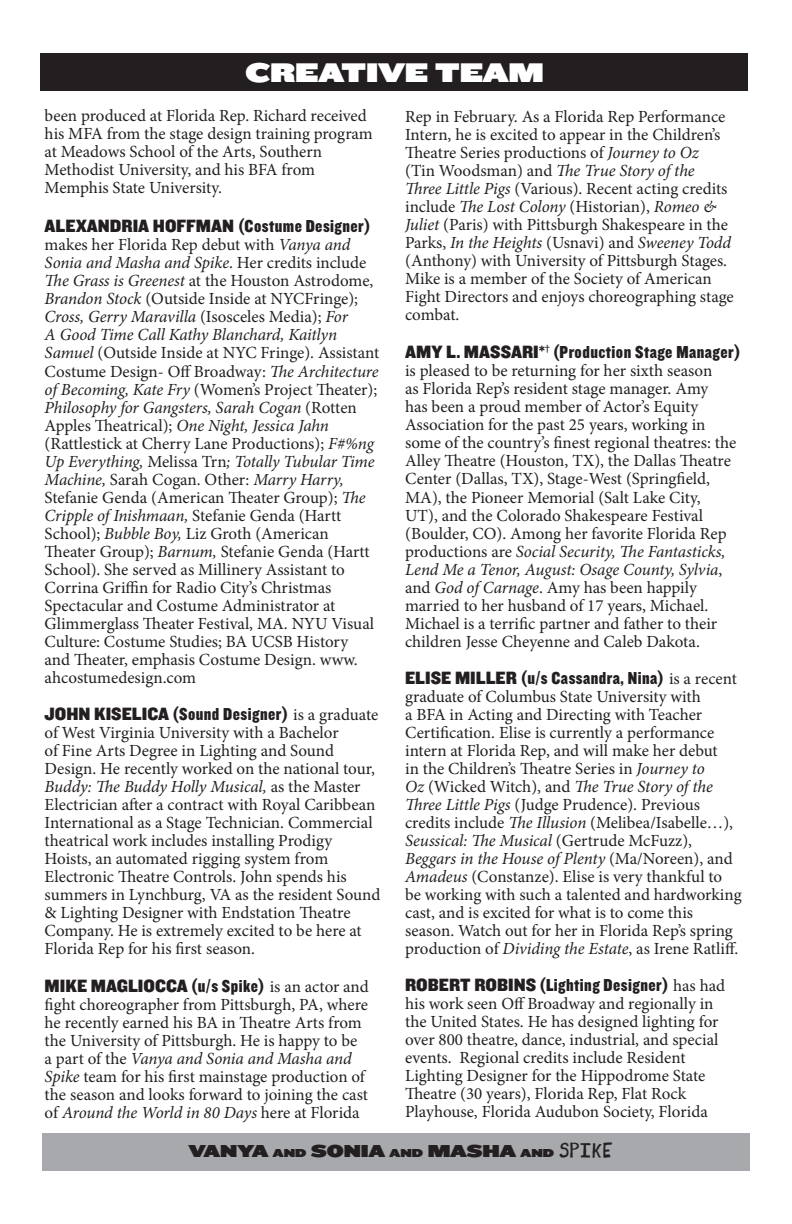
<style>
.page{position:relative;width:792px;height:1224px;background:#fff}
.page>*{position:absolute;margin:0;border:0;box-sizing:border-box;transform-origin:0 0}
.t1{font:28px "Knockout HTF94 Ultmt Sumo";color:#fff}
.t2{font:18.4px "Knockout HTF71 Full Middlewt";color:#231f20}
.t3{font:18px "Knockout HTF70 Full Welterwt";letter-spacing:.025em;color:#231f20}
.t4{font:18px "Knockout HTF94 Ultmt Sumo";color:#231f20}
.t5{font:17px/18px "Minion Pro";color:#231f20}
.s1{font-family:"Knockout HTF70 Full Welterwt";font-size:18px}
.s2{font-style:italic}
.s3{font-family:"Knockout HTF71 Full Middlewt";font-size:18.4px}
.s4{font-family:"Minion Pro";font-size:17px}
.s5{font-size:12px}
.s6{font-family:"Bookshelf"}
</style>
<div class="page">
<div style="left:42px;top:1133px;width:708px;height:38px;background:#a8a9ad"></div>
<div style="left:41px;top:53px;width:707px;height:38px;background:#231f20"></div>
<h1 class="t1" style="left:245px;top:57px;width:300px">CREATIVE TEAM</h1>
<p class="t5" style="left:45px;top:107px;width:330px">been produced at Florida Rep. Richard received his MFA from the stage design training program at Meadows School of the Arts, Southern Methodist University, and his BFA from Memphis State University.</p>
<p class="t2" style="left:45px;top:217px;width:328px">ALEXANDRIA HOFFMAN <span class="s1">(Costume Designer)</span></p>
<p class="t5" style="left:45px;top:236px;width:336px">makes her Florida Rep debut with <span class="s2">Vanya and Sonia and Masha and Spike</span>. Her credits include <span class="s2">The Grass is Greenest</span> at the Houston Astrodome, <span class="s2">Brandon Stock</span> (Outside Inside at NYCFringe); <span class="s2">Cross, Gerry Maravilla</span> (Isosceles Media); <span class="s2">For<br>A Good Time Call Kathy Blanchard, Kaitlyn Samuel</span> (Outside Inside at NYC Fringe). Assistant Costume Design- Off Broadway: <span class="s2">The Architecture of Becoming, Kate Fry</span> (Women’s Project Theater); <span class="s2">Philosophy for Gangsters, Sarah Cogan</span> (Rotten Apples Theatrical); <span class="s2">One Night, Jessica Jahn </span>(Rattlestick at Cherry Lane Productions); <span class="s2">F#%ng Up Everything,</span> Melissa Trn<span class="s2">; Totally Tubular Time Machine,</span> Sarah Cogan. Other: <span class="s2">Marry Harry, </span>Stefanie Genda (American Theater Group); <span class="s2">The Cripple of Inishmaan,</span> Stefanie Genda (Hartt School); <span class="s2">Bubble Boy,</span> Liz Groth (American Theater Group); <span class="s2">Barnum,</span> Stefanie Genda (Hartt School). She served as Millinery Assistant to Corrina Griffin for Radio City’s Christmas Spectacular and Costume Administrator at Glimmerglass Theater Festival, MA. NYU Visual Culture: Costume Studies; BA UCSB History<br>and Theater, emphasis Costume Design. www. ahcostumedesign.com</p>
<p class="t3" style="left:45px;top:705px;width:335px"><span class="s3">JOHN KISELICA</span> (Sound Designer) <span class="s4">is a graduate</span></p>
<p class="t5" style="left:45px;top:724px;width:337px">of West Virginia University with a Bachelor<br>of Fine Arts Degree in Lighting and Sound Design. He recently worked on the national tour, <span class="s2">Buddy: The Buddy Holly Musical,</span> as the Master Electrician after a contract with Royal Caribbean International as a Stage Technician. Commercial theatrical work includes installing Prodigy Hoists, an automated rigging system from Electronic Theatre Controls. John spends his summers in Lynchburg, VA as the resident Sound &amp; Lighting Designer with Endstation Theatre Company. He is extremely excited to be here at Florida Rep for his first season.</p>
<p class="t2" style="left:45px;top:977px;width:326px">MIKE MAGLIOCCA <span class="s1">(u/s Spike)</span> <span class="s4">is an actor and</span></p>
<p class="t5" style="left:45px;top:996px;width:325px">fight choreographer from Pittsburgh, PA, where he recently earned his BA in Theatre Arts from the University of Pittsburgh. He is happy to be a part of the <span class="s2">Vanya and Sonia and Masha and Spike</span> team for his first mainstage production of the season and looks forward to joining the cast of <span class="s2">Around the World in 80 Days</span> here at Florida</p>
<p class="t5" style="left:405px;top:107px;width:330px">Rep in February. As a Florida Rep Performance Intern, he is excited to appear in the Children’s Theatre Series productions of <span class="s2">Journey to Oz<br></span>(Tin Woodsman) and <span class="s2">The True Story of the Three Little Pigs</span> (Various). Recent acting credits include <span class="s2">The Lost Colony</span> (Historian), <span class="s2">Romeo &amp; Juliet</span> (Paris) with Pittsburgh Shakespeare in the Parks, <span class="s2">In the Heights</span> (Usnavi) and <span class="s2">Sweeney Todd </span>(Anthony) with University of Pittsburgh Stages.<br>Mike is a member of the Society of American Fight Directors and enjoys choreographing stage combat.</p>
<p class="t3" style="left:405px;top:343px;width:337px"><span class="s3">AMY L. MASSARI*</span><sup>†</sup> (Production Stage Manager)</p>
<p class="t5" style="left:405px;top:362px;width:333px">is pleased to be returning for her sixth season<br>as Florida Rep’s resident stage manager. Amy<br>has been a proud member of Actor’s Equity Association for the past 25 years, working in some of the country’s finest regional theatres: the Alley Theatre (Houston, TX), the Dallas Theatre Center (Dallas, TX), Stage-West (Springfield, MA), the Pioneer Memorial (Salt Lake City, UT), and the Colorado Shakespeare Festival (Boulder, CO). Among her favorite Florida Rep productions are <span class="s2">Social Security, The Fantasticks, Lend Me a Tenor, August: Osage County, Sylvia</span>, and <span class="s2">God of Carnage</span>. Amy has been happily married to her husband of 17 years, Michael.<br>Michael is a terrific partner and father to their children Jesse Cheyenne and Caleb Dakota.</p>
<p class="t3" style="left:405px;top:669px;width:333px"><span class="s3">ELISE MILLER</span> (u/s Cassandra, Nina) <span class="s4">is a recent</span></p>
<p class="t5" style="left:405px;top:688px;width:338px">graduate of Columbus State University with<br>a BFA in Acting and Directing with Teacher Certification. Elise is currently a performance intern at Florida Rep, and will make her debut<br>in the Children’s Theatre Series in <span class="s2">Journey to<br>Oz</span> (Wicked Witch), and <span class="s2">The True Story of the Three Little Pigs</span> (Judge Prudence). Previous credits include <span class="s2">The Illusion</span> (Melibea/Isabelle…), <span class="s2">Seussical: The Musical</span> (Gertrude McFuzz), <span class="s2">Beggars in the House of Plenty</span> (Ma/Noreen), and <span class="s2">Amadeus</span> (Constanze). Elise is very thankful to be working with such a talented and hardworking cast, and is excited for what is to come this season. Watch out for her in Florida Rep’s spring production of <span class="s2">Dividing the Estate</span>, as Irene Ratliff.</p>
<p class="t3" style="left:405px;top:976px;width:322px"><span class="s3">ROBERT ROBINS</span> (Lighting Designer) <span class="s4">has had</span></p>
<p class="t5" style="left:405px;top:995px;width:315px">his work seen Off Broadway and regionally in the United States. He has designed lighting for over 800 theatre, dance, industrial, and special events. Regional credits include Resident Lighting Designer for the Hippodrome State Theatre (30 years), Florida Rep, Flat Rock Playhouse, Florida Audubon Society, Florida</p>
<p class="t4" style="left:189px;top:1140px;width:426px">VANYA <span class="s5">AND</span> SONIA <span class="s5">AND</span> MASHA <span class="s5">AND</span> <span class="s6">SPIKE</span></p>
</div>
